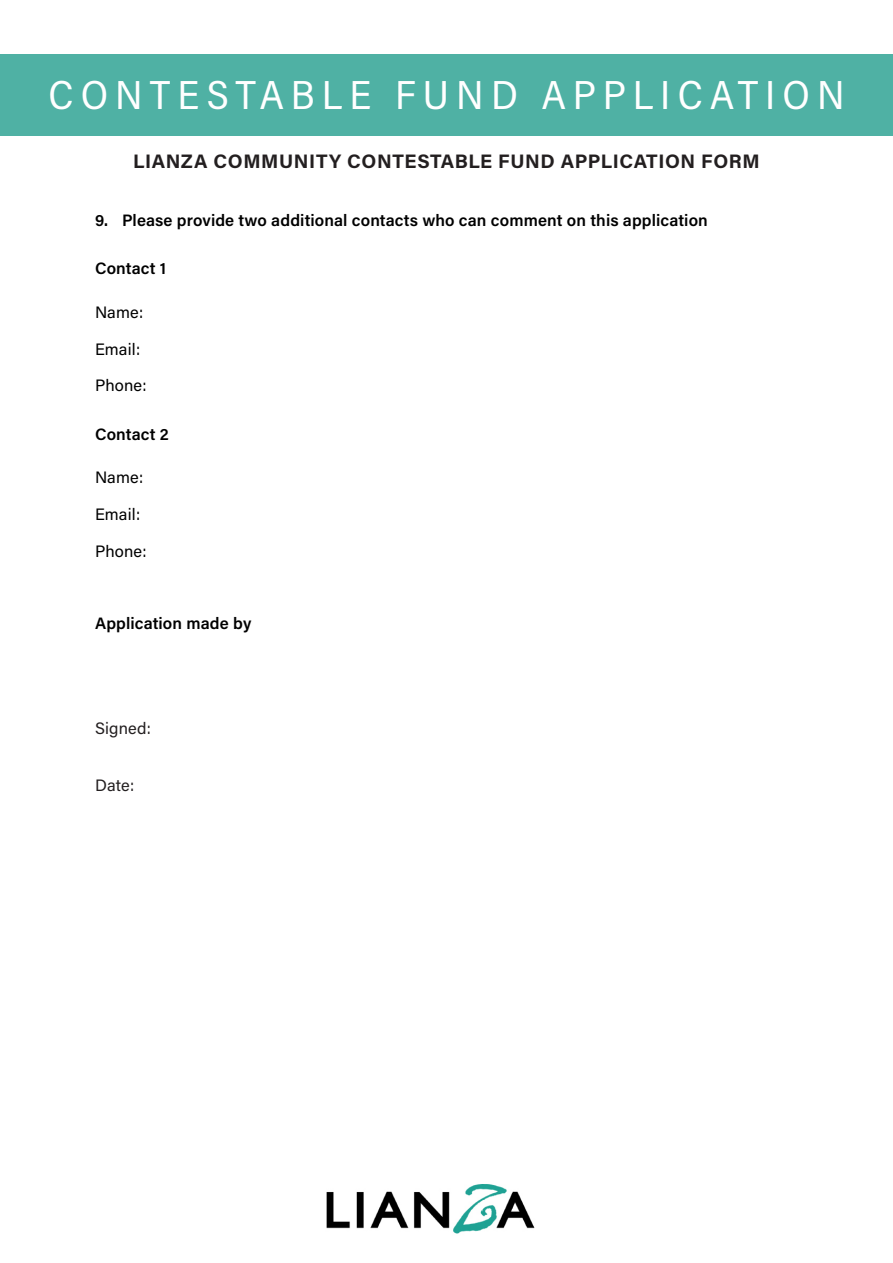
<style>
.page{position:relative;width:893px;height:1263px;background:#fff}
.page>*{position:absolute;margin:0;border:0;box-sizing:border-box;transform-origin:0 0}
.body{font:40.5px "Acumin Pro Semi Cond";letter-spacing:.175em;color:#fff}
.t1{font:700 19.5px "Acumin Pro";letter-spacing:.03em;color:#231f20}
.body-2{font:600 16.5px "Acumin Pro";letter-spacing:.01em;color:#000}
.body-3{font:16.5px "Acumin Pro";letter-spacing:.01em;color:#000}
.body-4{font:16.5px "Acumin Pro";letter-spacing:.01em;color:#231f20}
</style>
<div class="page">
<div style="left:0;top:54px;width:893px;height:82px;background:#4fb1a4"></div>
<img style="left:326px;top:1184px;width:209px;height:50px">
<p class="body" style="left:49px;top:66px;width:798px">CONTESTABLE FUND APPLICATION</p>
<p class="t1" style="left:133px;top:148px;width:628px">LIANZA COMMUNITY CONTESTABLE FUND APPLICATION FORM</p>
<p class="body-2" style="left:95px;top:208px;width:614px">9. Please provide two additional contacts who can comment on this application</p>
<p class="body-2" style="left:95px;top:257px;width:73px">Contact 1</p>
<p class="body-3" style="left:95px;top:301px;width:50px">Name:</p>
<p class="body-3" style="left:95px;top:337px;width:47px">Email:</p>
<p class="body-3" style="left:95px;top:374px;width:53px">Phone:</p>
<p class="body-2" style="left:95px;top:422px;width:75px">Contact 2</p>
<p class="body-3" style="left:95px;top:466px;width:50px">Name:</p>
<p class="body-3" style="left:95px;top:503px;width:47px">Email:</p>
<p class="body-3" style="left:95px;top:540px;width:53px">Phone:</p>
<p class="body-2" style="left:95px;top:612px;width:158px">Application made by</p>
<p class="body-4" style="left:95px;top:717px;width:58px">Signed:</p>
<p class="body-4" style="left:95px;top:773px;width:41px">Date:</p>
</div>
